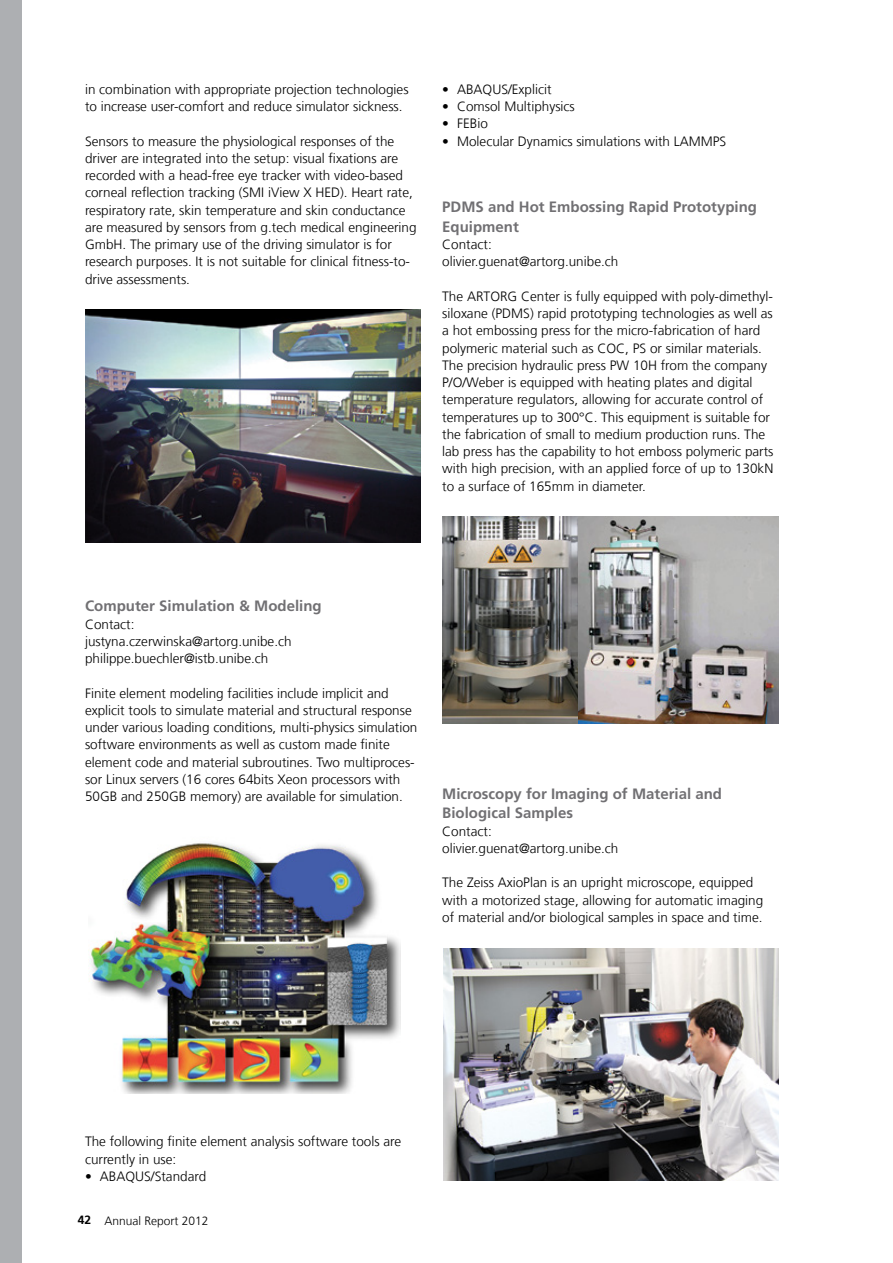
<style>
.page{position:relative;width:893px;height:1263px;background:#fff}
.page>*{position:absolute;margin:0;border:0;box-sizing:border-box;transform-origin:0 0}
.t1{font:700 15px/19.5px "Frutiger";color:#717073}
.t2{font:300 13.5px/17.2px "Frutiger LT Com";color:#000}
.t3{font:300 12px "Frutiger LT Com";color:#000}
.s1{font-family:"Frutiger";font-weight:700}
</style>
<div class="page">
<div style="left:0;top:0;width:21px;height:1263px;background:#adafb2"></div>
<img style="left:85px;top:310px;width:336px;height:232px">
<img style="left:89px;top:843px;width:312px;height:250px">
<img style="left:442px;top:517px;width:136px;height:207px">
<img style="left:578px;top:517px;width:200px;height:207px">
<img style="left:443px;top:948px;width:335px;height:233px">
<p class="t2" style="left:85px;top:81px;width:325px">in combination with appropriate projection technologies to increase user-comfort and reduce simulator sickness.</p>
<p class="t2" style="left:85px;top:132px;width:333px">Sensors to measure the physiological responses of the driver are integrated into the setup: visual fixations are recorded with a head-free eye tracker with video-based corneal reflection tracking (SMI iView X HED). Heart rate, respiratory rate, skin temperature and skin conductance are measured by sensors from g.tech medical engineering GmbH. The primary use of the driving simulator is for research purposes. It is not suitable for clinical fitness-to&shy;drive assessments.</p>
<p class="t2" style="left:442px;top:81px;width:111px">• ABAQUS/Explicit</p>
<p class="t2" style="left:442px;top:98px;width:134px">• Comsol Multiphysics</p>
<p class="t2" style="left:442px;top:115px;width:47px">• FEBio</p>
<p class="t2" style="left:442px;top:132px;width:286px">• Molecular Dynamics simulations with LAMMPS</p>
<p class="t1" style="left:442px;top:197px;width:316px">PDMS and Hot Embossing Rapid Prototyping<br>Equipment</p>
<p class="t2" style="left:442px;top:236px;width:178px">Contact: olivier.guenat@artorg.unibe.ch</p>
<p class="t2" style="left:442px;top:288px;width:333px">The ARTORG Center is fully equipped with poly-dimethyl&shy;siloxane (PDMS) rapid prototyping technologies as well as a hot embossing press for the micro-fabrication of hard polymeric material such as COC, PS or similar materials.<br>The precision hydraulic press PW 10H from the company P/O/Weber is equipped with heating plates and digital temperature regulators, allowing for accurate control of temperatures up to 300°C. This equipment is suitable for the fabrication of small to medium production runs. The lab press has the capability to hot emboss polymeric parts with high precision, with an applied force of up to 130kN to a surface of 165mm in diameter.</p>
<p class="t1" style="left:85px;top:596px;width:238px">Computer Simulation &amp; Modeling</p>
<p class="t2" style="left:85px;top:615px;width:208px">Contact: justyna.czerwinska@artorg.unibe.ch philippe.buechler@istb.unibe.ch</p>
<p class="t2" style="left:85px;top:684px;width:334px">Finite element modeling facilities include implicit and explicit tools to simulate material and structural response under various loading conditions, multi-physics simulation software environments as well as custom made finite element code and material subroutines. Two multiproces&shy;sor Linux servers (16 cores 64bits Xeon processors with 50GB and 250GB memory) are available for simulation.</p>
<p class="t1" style="left:442px;top:784px;width:281px">Microscopy for Imaging of Material and<br>Biological Samples</p>
<p class="t2" style="left:442px;top:822px;width:178px">Contact: olivier.guenat@artorg.unibe.ch</p>
<p class="t2" style="left:442px;top:874px;width:323px">The Zeiss AxioPlan is an upright microscope, equipped with a motorized stage, allowing for automatic imaging of material and/or biological samples in space and time.</p>
<p class="t2" style="left:85px;top:1133px;width:318px">The following finite element analysis software tools are currently in use:</p>
<p class="t2" style="left:85px;top:1167px;width:123px">• ABAQUS/Standard</p>
<p class="t3" style="left:78px;top:1213px;width:132px"><span class="s1">42</span> Annual Report 2012</p>
</div>
